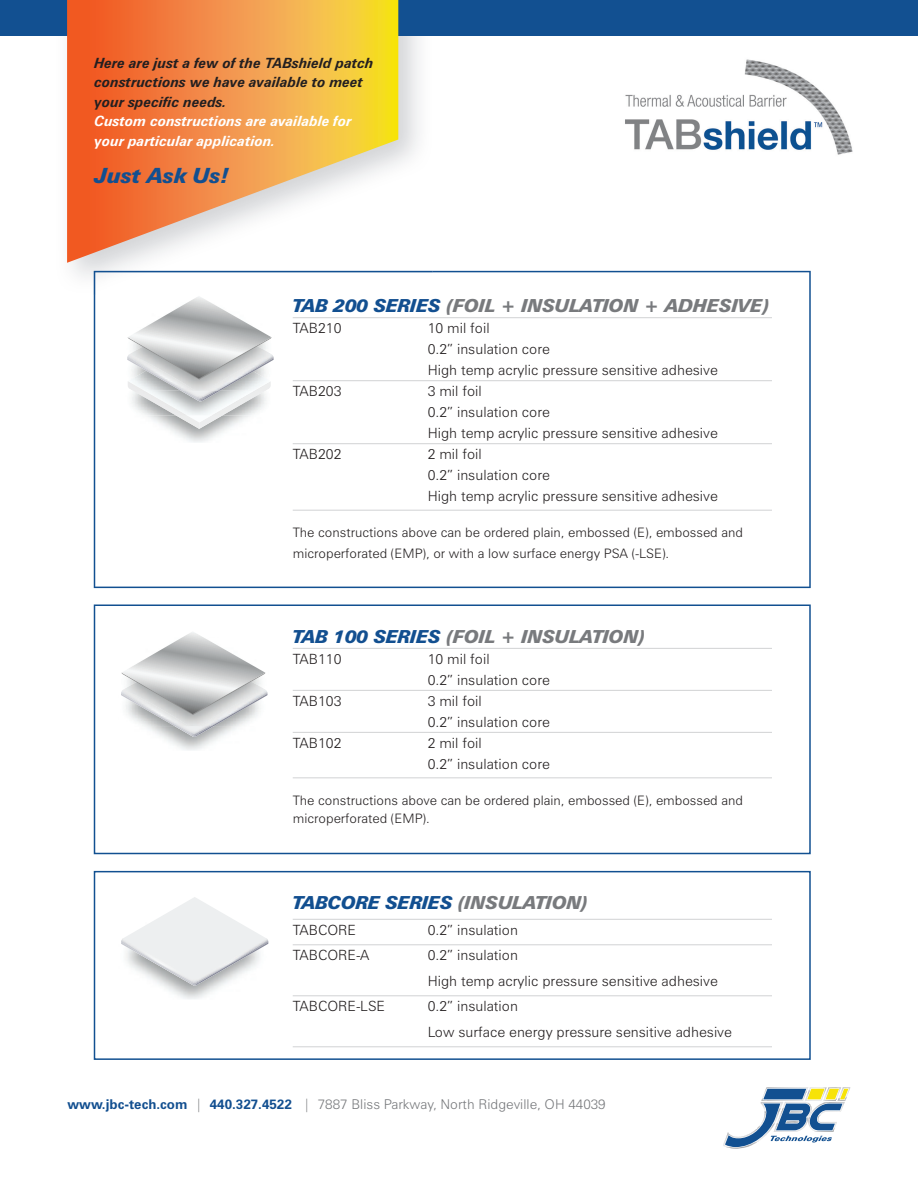
<style>
.page{position:relative;width:918px;height:1188px;background:#fff}
.page>*{position:absolute;margin:0;border:0;box-sizing:border-box;transform-origin:0 0}
.t1{font:italic 900 21px "Zurich BT";letter-spacing:-.02em;color:#124f90}
.t2{font:italic 900 18px "Zurich BT";letter-spacing:-.01em;color:#787a7d}
.t3{font:italic 900 18px "Zurich BT";letter-spacing:-.02em;color:#124f90}
.t4{font:300 14.1px/21px "Zurich BT";color:#231f20}
.t5{font:italic 700 14.1px/19.5px "Zurich BT";color:#231f20}
.t6{font:italic 700 14.1px/19.5px "Zurich BT";color:#fff}
.t7{font:300 13.5px "Zurich BT";color:#76787b}
.t8{font:300 13.05px/21px "Zurich BT";color:#231f20}
.s1{color:#124f90}
.s2{color:#787a7d}
.s3{font-weight:700;color:#124f90}
</style>
<div class="page">
<img style="left:625px;top:59px;width:228px;height:96px">
<div style="left:94px;top:871px;width:717px;height:189px;border:2px solid #125091"></div>
<svg style="left:94px;top:271px;width:717px;height:317px"></svg>
<div style="left:94px;top:604px;width:717px;height:250px;border:2px solid #125091"></div>
<div style="left:107px;top:278px;width:181px;height:189px;background:#fff"></div>
<svg style="left:127px;top:297px;width:147px;height:132px"></svg>
<svg style="left:121px;top:632px;width:147px;height:105px"></svg>
<hr style="left:293px;top:317px;width:479px;height:1px;background:#d1d2d4">
<hr style="left:293px;top:380px;width:479px;height:1px;background:#d1d2d4">
<hr style="left:293px;top:443px;width:479px;height:1px;background:#d1d2d4">
<hr style="left:293px;top:510px;width:479px;height:1px;background:#d1d2d4">
<div style="left:0;top:0;width:918px;height:35px;background:#125091"></div>
<svg style="left:723px;top:1087px;width:128px;height:62px"></svg>
<hr style="left:293px;top:648px;width:479px;height:1px;background:#d1d2d4">
<hr style="left:293px;top:690px;width:479px;height:1px;background:#d1d2d4">
<hr style="left:293px;top:732px;width:479px;height:1px;background:#d1d2d4">
<hr style="left:293px;top:777px;width:479px;height:1px;background:#d1d2d4">
<img style="left:54px;top:35px;width:379px;height:260px">
<img style="left:94px;top:271px;width:339px;height:24px">
<img style="left:107px;top:278px;width:181px;height:17px">
<svg style="left:67px;top:0;width:331px;height:263px"></svg>
<hr style="left:293px;top:919px;width:479px;height:1px;background:#d1d2d4">
<hr style="left:293px;top:944px;width:479px;height:1px;background:#d1d2d4">
<hr style="left:293px;top:995px;width:479px;height:1px;background:#d1d2d4">
<hr style="left:293px;top:1046px;width:479px;height:1px;background:#d1d2d4">
<svg style="left:121px;top:897px;width:148px;height:89px"></svg>
<p class="t5" style="left:94px;top:53px;width:281px">Here are just a few of the TABshield patch constructions we have available to meet your specific needs.</p>
<p class="t6" style="left:94px;top:112px;width:259px">Custom constructions are available for your particular application.</p>
<h1 class="t1" style="left:94px;top:163px;width:136px">Just Ask Us!</h1>
<p class="t2" style="left:293px;top:295px;width:479px"><span class="s1">TAB 200 SERIES</span> (FOIL + INSULATION + ADHESIVE)</p>
<p class="t4" style="left:293px;top:318px;width:50px">TAB210</p>
<p class="t4" style="left:428px;top:318px;width:292px">10 mil foil<br>0.2” insulation core<br>High temp acrylic pressure sensitive adhesive</p>
<p class="t4" style="left:293px;top:381px;width:50px">TAB203</p>
<p class="t4" style="left:428px;top:381px;width:292px">3 mil foil<br>0.2” insulation core<br>High temp acrylic pressure sensitive adhesive</p>
<p class="t4" style="left:293px;top:444px;width:50px">TAB202</p>
<p class="t4" style="left:428px;top:444px;width:292px">2 mil foil<br>0.2” insulation core<br>High temp acrylic pressure sensitive adhesive</p>
<p class="t8" style="left:293px;top:522px;width:452px">The constructions above can be ordered plain, embossed (E), embossed and microperforated (EMP), or with a low surface energy PSA (-LSE).</p>
<p class="t2" style="left:293px;top:625px;width:354px"><span class="s1">TAB 100 SERIES</span> (FOIL + INSULATION)</p>
<p class="t4" style="left:293px;top:648px;width:50px">TAB110</p>
<p class="t4" style="left:428px;top:648px;width:124px">10 mil foil<br>0.2” insulation core</p>
<p class="t4" style="left:293px;top:690px;width:50px">TAB103</p>
<p class="t4" style="left:428px;top:690px;width:124px">3 mil foil<br>0.2” insulation core</p>
<p class="t4" style="left:293px;top:732px;width:50px">TAB102</p>
<p class="t4" style="left:428px;top:732px;width:124px">2 mil foil<br>0.2” insulation core</p>
<p class="t8" style="left:293px;top:791px;width:452px;line-height:18px">The constructions above can be ordered plain, embossed (E), embossed and microperforated (EMP).</p>
<p class="t3" style="left:293px;top:892px;width:297px">TABCORE SERIES <span class="s2">(INSULATION)</span></p>
<p class="t4" style="left:293px;top:919px;width:65px">TABCORE</p>
<p class="t4" style="left:428px;top:919px;width:92px">0.2” insulation</p>
<p class="t4" style="left:293px;top:945px;width:78px">TABCORE-A</p>
<p class="t4" style="left:428px;top:942px;width:292px;line-height:25.5px">0.2” insulation<br>High temp acrylic pressure sensitive adhesive</p>
<p class="t4" style="left:293px;top:996px;width:94px">TABCORE-LSE</p>
<p class="t4" style="left:428px;top:993px;width:306px;line-height:25.5px">0.2” insulation<br>Low surface energy pressure sensitive adhesive</p>
<p class="t7" style="left:67px;top:1096px;width:540px"><span class="s3">www.jbc-tech.com</span> | <span class="s3">440.327.4522</span> | 7887 Bliss Parkway, North Ridgeville, OH 44039</p>
</div>
